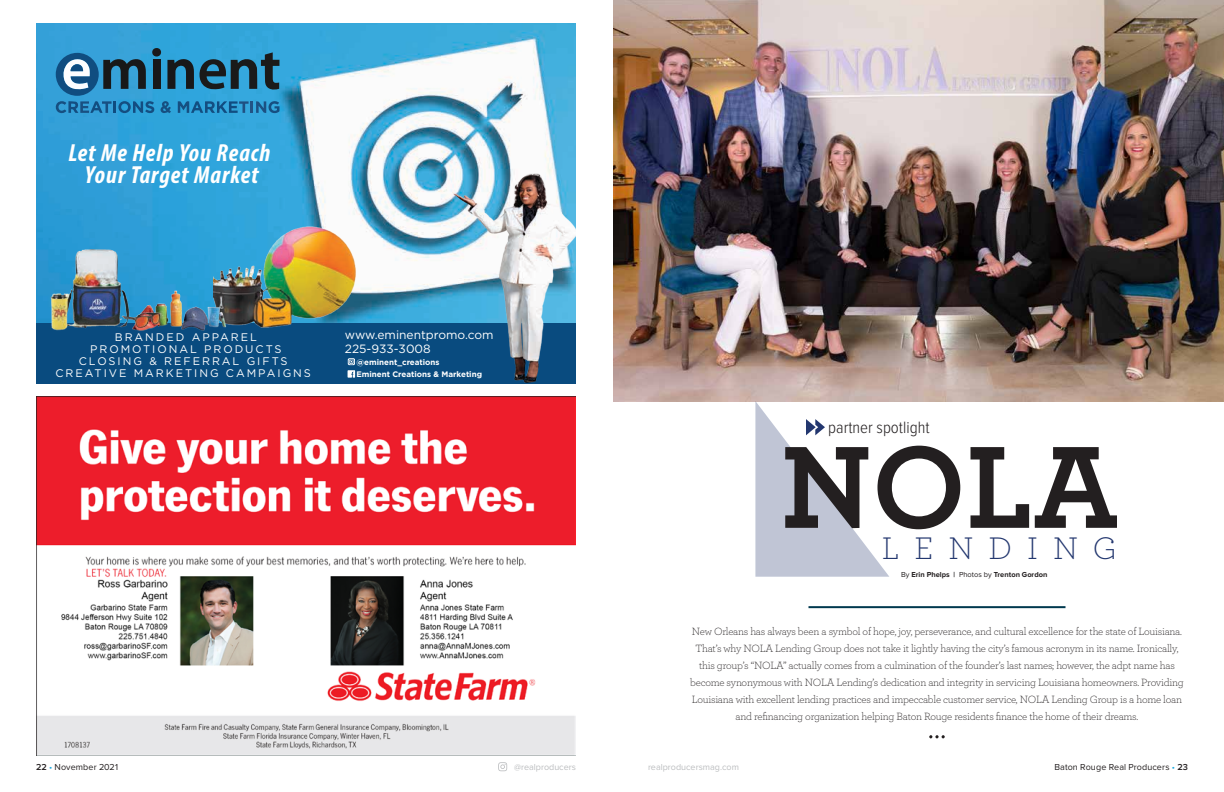
<style>
.page{position:relative;width:1224px;height:792px;background:#fff}
.page>*{position:absolute;margin:0;border:0;box-sizing:border-box;transform-origin:0 0}
.t1{font:700 122.7px "Archer Pro";color:#231f20}
.t2{font:300 32.7px "Archer Pro";letter-spacing:.46em;color:#23376f}
.t3{font:italic 700 condensed 24.8px/22.7px "Myriad Pro";letter-spacing:.04em;color:#fff;text-align:center}
.t4{font:300 17px "Proxima Nova Cond";color:#231f20}
.t5{font:12px/14px "Gotham";color:#fff}
.t6{font:300 11px/17px "Archer Pro";letter-spacing:-.02em;color:#231f20;text-align:center}
.t7{font:11px/12px "Gotham";letter-spacing:.18em;color:#fff;text-align:center}
.t8{font:9px "Proxima Nova";letter-spacing:.01em;color:#231f20}
.t9{font:9px "Proxima Nova";color:#bcbec0}
.t10{font:700 8px/12px "Gotham";color:#fff}
.t11{font:700 7.5px "Proxima Nova";color:#231f20}
.s1{font-weight:400}
.s2{font-weight:600}
.s3{color:#19a8e0}
</style>
<div class="page">
<svg style="left:498px;top:762px;width:9px;height:9px"></svg>
<img style="left:36px;top:24px;width:540px;height:299px">
<div style="left:36px;top:323px;width:540px;height:61px;background:#094b7f"></div>
<div style="left:152px;top:48px;width:9px;height:9px;background:#1b1a1b;border-radius:50%"></div>
<svg style="left:55px;top:52px;width:225px;height:62px;background:#2e7aa3"></svg>
<img style="left:214px;top:221px;width:148px;height:107px">
<img style="left:450px;top:123px;width:126px;height:260px">
<svg style="left:348px;top:358px;width:8px;height:19px"></svg>
<img style="left:45px;top:236px;width:197px;height:95px">
<img style="left:36px;top:396px;width:540px;height:360px">
<img style="left:613px;top:0;width:611px;height:402px">
<svg style="left:755px;top:401px;width:134px;height:176px"></svg>
<hr style="left:808px;top:606px;width:258px;height:2px;background:#00394f">
<svg style="left:929px;top:735px;width:16px;height:3px"></svg>
<h3 class="t3" style="left:68px;top:141px;width:204px">Let Me Help You Reach<br>Your Target Market</h3>
<p class="t7" style="left:56px;top:331px;width:257px">BRANDED APPAREL<br>PROMOTIONAL PRODUCTS<br>CLOSING &amp; REFERRAL GIFTS<br>CREATIVE MARKETING CAMPAIGNS</p>
<p class="t5" style="left:345px;top:328px;width:150px">www.eminentpromo.com<br>225-933-3008</p>
<p class="t10" style="left:356px;top:356px;width:127px">@eminent_creations<br>Eminent Creations &amp; Marketing</p>
<h3 class="t4" style="left:828px;top:419px;width:103px">partner spotlight</h3>
<h1 class="t1" style="left:781px;top:390px;width:339px">NOLA</h1>
<h2 class="t2" style="left:882px;top:527px;width:237px">LENDING</h2>
<p class="t11" style="left:901px;top:571px;width:148px"><span class="s1">By</span> Erin Phelps | <span class="s1">Photos by</span> Trenton Gordon</p>
<p class="t6" style="left:690px;top:622px;width:495px">New Orleans has always been a symbol of hope, joy, perseverance, and cultural excellence for the state of Louisiana.<br>That’s why NOLA Lending Group does not take it lightly having the city’s famous acronym in its name. Ironically, this group’s “NOLA” actually comes from a culmination of the founder’s last names; however, the adpt name has become synonymous with NOLA Lending’s dedication and integrity in servicing Louisiana homeowners. Providing Louisiana with excellent lending practices and impeccable customer service, NOLA Lending Group is a home loan and refinancing organization helping Baton Rouge residents finance the home of their dreams.</p>
<p class="t8" style="left:36px;top:762px;width:84px"><span class="s2">22</span> <span class="s3">•</span> November 2021</p>
<p class="t9" style="left:514px;top:762px;width:63px">@realproducers</p>
<p class="t9" style="left:648px;top:762px;width:92px">realproducersmag.com</p>
<p class="t8" style="left:1054px;top:762px;width:135px">Baton Rouge Real Producers <span class="s3">•</span> <span class="s2">23</span></p>
</div>
